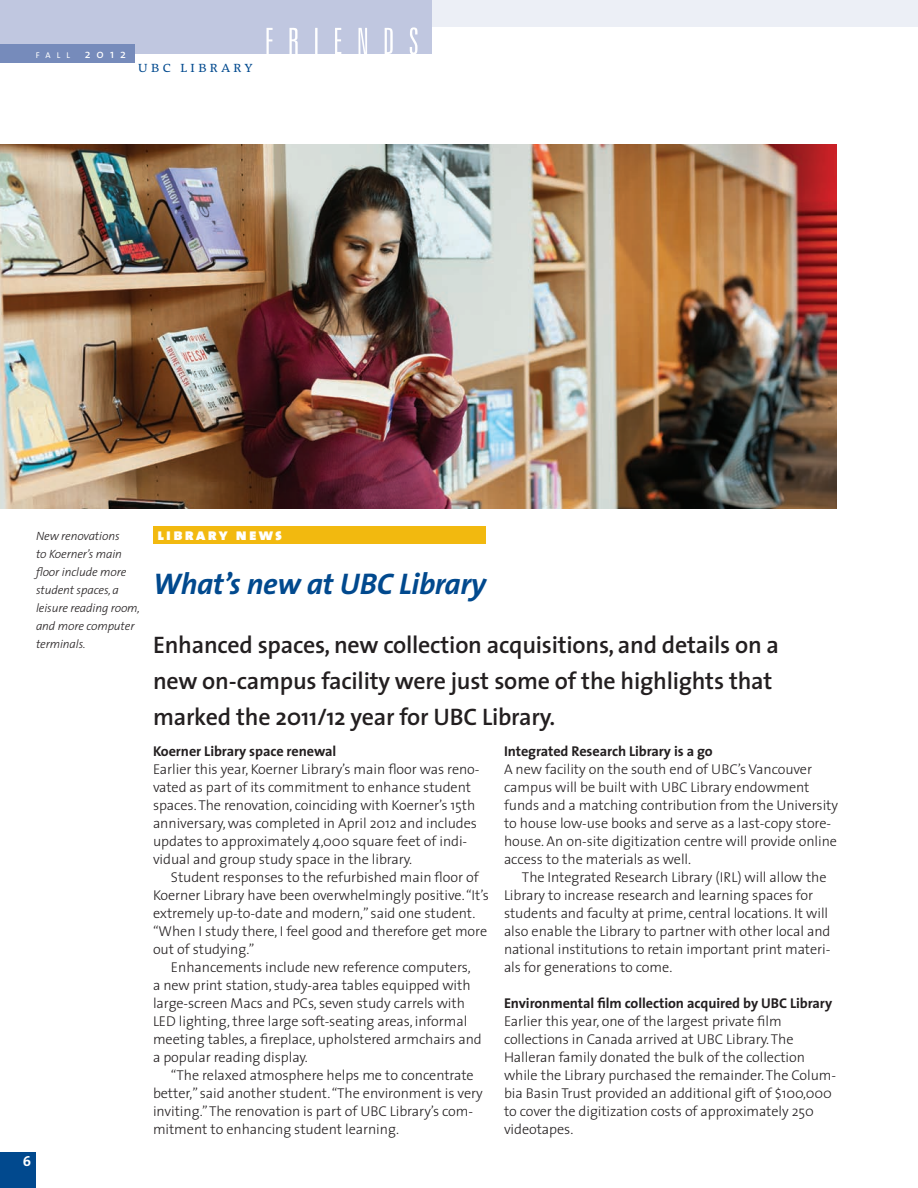
<style>
.page{position:relative;width:918px;height:1188px;background:#fff}
.page>*{position:absolute;margin:0;border:0;box-sizing:border-box;transform-origin:0 0}
.a_-_head_-_L1{font:italic 700 30px "The Sans";letter-spacing:-.01em;color:#01498e}
.a_-_text_-_intro{font:600 24px/36px "The Sans";letter-spacing:-.01em;color:#231f20}
.a_-_head_-_sections{font:16.5px "The Sans Black Caps";letter-spacing:.13em;color:#fff}
.t1{font:15px "The Antiqua B4 c Semi Light Caps";letter-spacing:.2em;color:#01498e}
.a_-_text_-_regular{font:300 14.25px/18px "The Sans";letter-spacing:-.005em;color:#231f20}
.a_-_Head_-_Sub1{font:700 14.25px "The Sans";letter-spacing:-.005em;color:#231f20}
.z_-_pholio{font:700 14.25px "The Sans";color:#fff}
.c_-_caption_-_photos{font:italic 300 12px/18px "The Sans";letter-spacing:-.01em;color:#231f20}
.t2{font:8.4px "The Sans";color:#fff}
.s1{font-size:12px}
</style>
<div class="page">
<div style="left:0;top:1152px;width:36px;height:36px;background:#01498e"></div>
<div style="left:432px;top:0;width:486px;height:27px;background:#eceff6"></div>
<div style="left:0;top:0;width:432px;height:54px;background:#c0c7e0"></div>
<svg style="left:267px;top:27px;width:150px;height:27px"></svg>
<div style="left:0;top:45px;width:135px;height:18px;background:#768bbb"></div>
<div style="left:153px;top:526px;width:333px;height:18px;background:#f2b90f"></div>
<img style="left:0;top:144px;width:837px;height:364px">
<p class="t2" style="left:36px;top:50px;width:91px">fa l l <span class="s1">2012</span></p>
<p class="t1" style="left:138px;top:59px;width:116px">ubc library</p>
<p class="c_-_caption_-_photos" style="left:36px;top:527px;width:106px">New renovations<br>to Koerner’s main floor include more student spaces, a leisure reading room, and more computer terminals.</p>
<p class="z_-_pholio" style="left:23px;top:1152px;width:10px">6</p>
<p class="a_-_head_-_sections" style="left:158px;top:524px;width:126px">library news</p>
<p class="a_-_head_-_L1" style="left:153px;top:565px;width:335px">What’s new at UBC Library</p>
<p class="a_-_text_-_intro" style="left:153px;top:627px;width:628px">Enhanced spaces, new collection acquisitions, and details on a new on-campus facility were just some of the highlights that marked the 2011/12 year for UBC Library.</p>
<p class="a_-_Head_-_Sub1" style="left:504px;top:742px;width:210px">Integrated Research Library is a go</p>
<p class="a_-_text_-_regular" style="left:504px;top:760px;width:336px">A new facility on the south end of UBC’s Vancouver campus will be built with UBC Library endowment funds and a matching contribution from the University to house low-use books and serve as a last-copy store&shy;house. An on-site digitization centre will provide online access to the materials as well.</p>
<p class="a_-_text_-_regular" style="left:504px;top:868px;width:328px;text-indent:18px">The Integrated Research Library (IRL) will allow the Library to increase research and learning spaces for students and faculty at prime, central locations. It will also enable the Library to partner with other local and national institutions to retain important print materi&shy;als for generations to come.</p>
<p class="a_-_Head_-_Sub1" style="left:504px;top:994px;width:330px">Environmental film collection acquired by UBC Library</p>
<p class="a_-_text_-_regular" style="left:504px;top:1012px;width:334px">Earlier this year, one of the largest private film collections in Canada arrived at UBC Library. The Halleran family donated the bulk of the collection while the Library purchased the remainder. The Colum&shy;bia Basin Trust provided an additional gift of $100,000 to cover the digitization costs of approximately 250 videotapes.</p>
<p class="a_-_Head_-_Sub1" style="left:153px;top:742px;width:185px">Koerner Library space renewal</p>
<p class="a_-_text_-_regular" style="left:153px;top:760px;width:328px">Earlier this year, Koerner Library’s main floor was reno&shy;vated as part of its commitment to enhance student spaces. The renovation, coinciding with Koerner’s 15th anniversary, was completed in April 2012 and includes updates to approximately 4,000 square feet of indi&shy;vidual and group study space in the library.</p>
<p class="a_-_text_-_regular" style="left:153px;top:868px;width:338px;text-indent:18px">Student responses to the refurbished main floor of Koerner Library have been overwhelmingly positive. “It’s extremely up-to-date and modern,” said one student. “When I study there, I feel good and therefore get more out of studying.”</p>
<p class="a_-_text_-_regular" style="left:153px;top:958px;width:330px;text-indent:18px">Enhancements include new reference computers,<br>a new print station, study-area tables equipped with large-screen Macs and PCs, seven study carrels with LED lighting, three large soft-seating areas, informal meeting tables, a fireplace, upholstered armchairs and a popular reading display.</p>
<p class="a_-_text_-_regular" style="left:153px;top:1066px;width:331px;text-indent:18px">“The relaxed atmosphere helps me to concentrate better,” said another student. “The environment is very inviting.” The renovation is part of UBC Library’s com&shy;mitment to enhancing student learning.</p>
</div>
